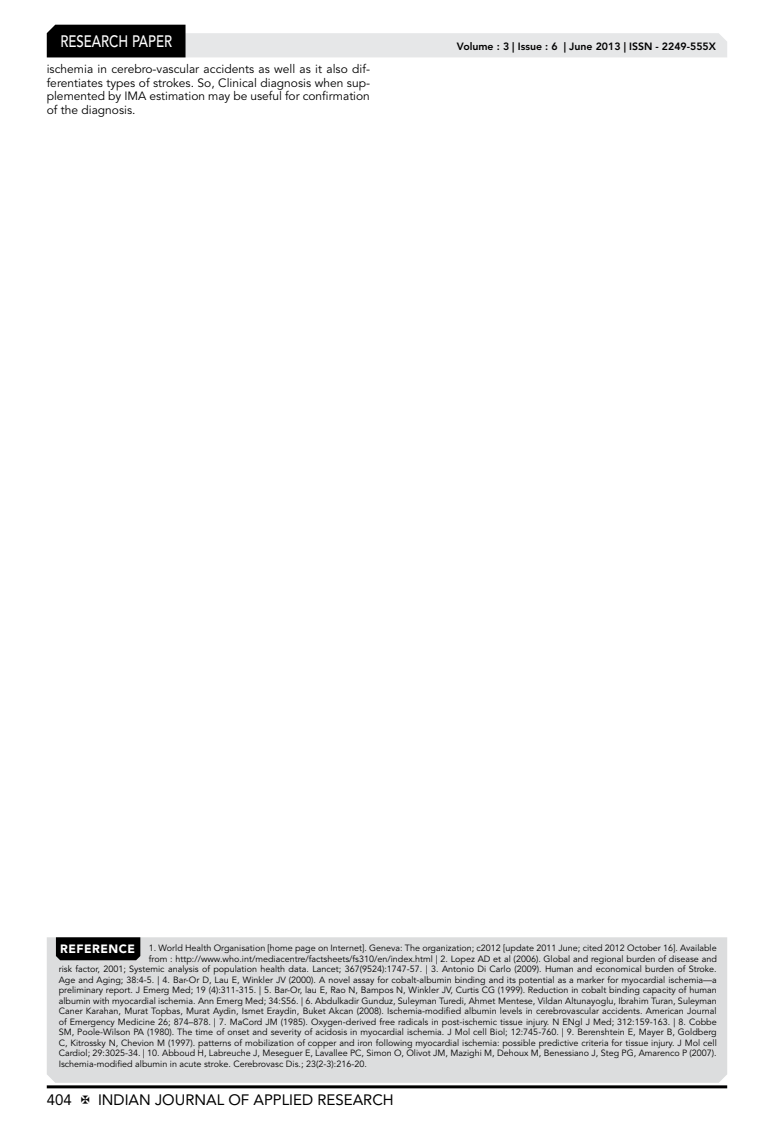
<style>
.page{position:relative;width:774px;height:1136px;background:#fff}
.page>*{position:absolute;margin:0;border:0;box-sizing:border-box;transform-origin:0 0}
.t1{font:500 16.5px "Avenir LT Std";color:#fff;scale:.8 1}
.t2{font:15px "Avenir LT Std";color:#000}
.t3{font:12px/13.5px "Avenir LT Std";color:#000;text-align:justify}
.t4{font:800 10.5px "Avenir LT Std";color:#000}
.t5{font:9px "Avenir LT Std";color:#000}
.s1{font-weight:900;font-size:12px;color:#fff}
</style>
<div class="page">
<hr style="left:47px;top:1085px;width:680px;height:3px;background:#000">
<svg style="left:47px;top:25px;width:680px;height:32px"></svg>
<div style="left:47px;top:937px;width:680px;height:145px;background:#dcddde"></div>
<div style="left:56px;top:937px;width:84px;height:23px;background:#000"></div>
<h1 class="t1" style="left:60px;top:32px;width:139px">RESEARCH PAPER</h1>
<h3 class="t3" style="left:47px;top:62px;width:325px">ischemia in cerebro-vascular accidents as well as it also dif&shy;ferentiates types of strokes. So, Clinical diagnosis when sup&shy;plemented by IMA estimation may be useful for confirmation of the diagnosis.</h3>
<p class="t4" style="left:457px;top:41px;width:261px">Volume : 3 | Issue : 6 | June 2013 | ISSN - 2249-555X</p>
<p class="t5" style="left:60px;top:942px;width:658px"><span class="s1">REFERENCE</span> 1. World Health Organisation [home page on Internet]. Geneva: The organization; c2012 [update 2011 June; cited 2012 October 16]. Available</p>
<p class="t5" style="left:149px;top:953px;width:569px">from : http://www.who.int/mediacentre/factsheets/fs310/en/index.html | 2. Lopez AD et al (2006). Global and regional burden of disease and</p>
<p class="t5" style="left:59px;top:963px;width:660px">risk factor, 2001; Systemic analysis of population health data. Lancet; 367(9524):1747-57. | 3. Antonio Di Carlo (2009). Human and economical burden of Stroke.</p>
<p class="t5" style="left:59px;top:974px;width:660px">Age and Aging; 38:4-5. | 4. Bar-Or D, Lau E, Winkler JV (2000). A novel assay for cobalt-albumin binding and its potential as a marker for myocardial ischemia—a</p>
<p class="t5" style="left:59px;top:984px;width:659px">preliminary report. J Emerg Med; 19 (4):311-315. | 5. Bar-Or, lau E, Rao N, Bampos N, Winkler JV, Curtis CG (1999). Reduction in cobalt binding capacity of human</p>
<p class="t5" style="left:59px;top:995px;width:660px">albumin with myocardial ischemia. Ann Emerg Med; 34:S56. | 6. Abdulkadir Gunduz, Suleyman Turedi, Ahmet Mentese, Vildan Altunayoglu, Ibrahim Turan, Suleyman</p>
<p class="t5" style="left:59px;top:1005px;width:659px">Caner Karahan, Murat Topbas, Murat Aydin, Ismet Eraydin, Buket Akcan (2008). Ischemia-modified albumin levels in cerebrovascular accidents. American Journal</p>
<p class="t5" style="left:59px;top:1016px;width:660px">of Emergency Medicine 26; 874–878. | 7. MaCord JM (1985). Oxygen-derived free radicals in post-ischemic tissue injury. N ENgl J Med; 312:159-163. | 8. Cobbe</p>
<p class="t5" style="left:59px;top:1026px;width:659px">SM, Poole-Wilson PA (1980). The time of onset and severity of acidosis in myocardial ischemia. J Mol cell Biol; 12:745-760. | 9. Berenshtein E, Mayer B, Goldberg</p>
<p class="t5" style="left:59px;top:1037px;width:660px">C, Kitrossky N, Chevion M (1997). patterns of mobilization of copper and iron following myocardial ischemia: possible predictive criteria for tissue injury. J Mol cell</p>
<p class="t5" style="left:59px;top:1047px;width:660px">Cardiol; 29:3025-34. | 10. Abboud H, Labreuche J, Meseguer E, Lavallee PC, Simon O, Olivot JM, Mazighi M, Dehoux M, Benessiano J, Steg PG, Amarenco P (2007).</p>
<p class="t5" style="left:59px;top:1058px;width:310px">Ischemia-modified albumin in acute stroke. Cerebrovasc Dis.; 23(2-3):216-20.</p>
<h2 class="t2" style="left:47px;top:1090px;width:27px">404</h2>
<h2 class="t2" style="left:98px;top:1090px;width:297px">INDIAN JOURNAL OF APPLIED RESEARCH</h2>
</div>
